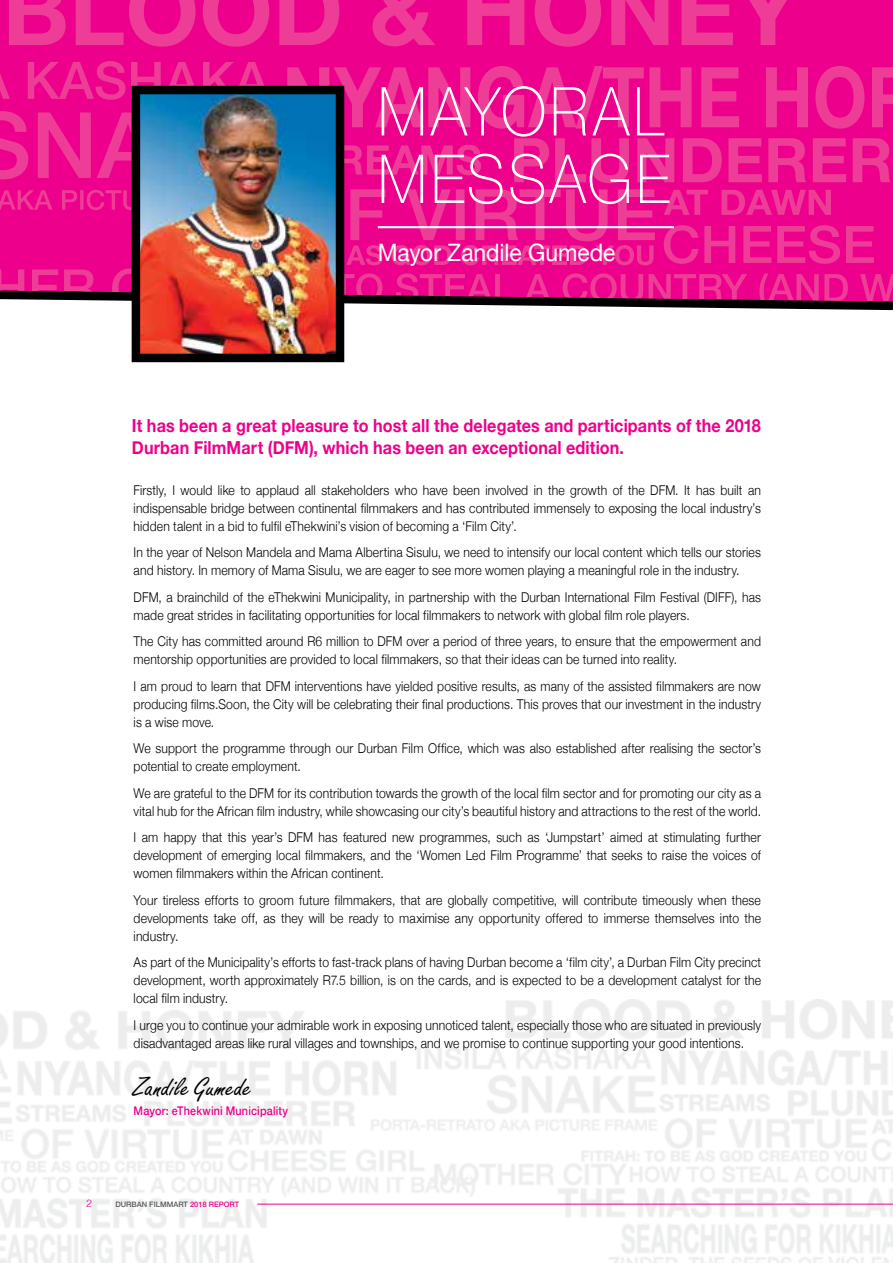
<style>
.page{position:relative;width:893px;height:1263px;background:#fff}
.page>*{position:absolute;margin:0;border:0;box-sizing:border-box;transform-origin:0 0}
.t1{font:100 67.5px/67.5px "Helvetica Neue";letter-spacing:.055em;color:#fff;scale:.9 1}
.t2{font:26.7px "Freestyle Script Std";letter-spacing:.005em;color:#000;scale:1.1 1}
.t3{font:24px "Helvetica Neue";letter-spacing:-.005em;color:#fff;scale:.95 1}
.t4{font:700 18px/21.6px "Helvetica Neue";letter-spacing:.005em;color:#ec008c;scale:.9 1}
.t5{font:300 13.5px/18px "Helvetica Neue";letter-spacing:.01em;color:#000;scale:.9 1}
.t6{font:500 12px "Helvetica Neue";letter-spacing:.015em;color:#ec008c;scale:.9 1}
.t7{font:300 10.5px "Helvetica";color:#ec008c}
.t8{font:500 7.5px "Helvetica Neue";color:#58595b}
.s1{color:#ec008c}
</style>
<div class="page">
<hr style="left:257px;top:1204px;width:636px;height:1px;background:#ec008c">
<svg style="left:0;top:0;width:893px;height:314px;background:#e6198e"></svg>
<hr style="left:378px;top:226px;width:296px;height:2px;background:#fff">
<img style="left:142px;top:96px;width:192px;height:256px">
<div style="left:132px;top:86px;width:212px;height:276px;border:9px solid #000"></div>
<h1 class="t1" style="left:378px;top:75px;width:326px">MAYORAL<br>MESSAGE</h1>
<h3 class="t3" style="left:378px;top:235px;width:252px">Mayor Zandile Gumede</h3>
<h3 class="t4" style="left:132px;top:415px;width:700px">It has been a great pleasure to host all the delegates and participants of the 2018<br>Durban FilmMart (DFM), which has been an exceptional edition.</h3>
<p class="t5" style="left:134px;top:480px;width:699px;text-align:justify">Firstly, I would like to applaud all stakeholders who have been involved in the growth of the DFM. It has built an indispensable bridge between continental filmmakers and has contributed immensely to exposing the local industry’s hidden talent in a bid to fulfil eThekwini’s vision of becoming a ‘Film City’.</p>
<p class="t5" style="left:134px;top:542px;width:698px">In the year of Nelson Mandela and Mama Albertina Sisulu, we need to intensify our local content which tells our stories and history. In memory of Mama Sisulu, we are eager to see more women playing a meaningful role in the industry.</p>
<p class="t5" style="left:134px;top:587px;width:699px">DFM, a brainchild of the eThekwini Municipality, in partnership with the Durban International Film Festival (DIFF), has made great strides in facilitating opportunities for local filmmakers to network with global film role players.</p>
<p class="t5" style="left:134px;top:631px;width:699px">The City has committed around R6 million to DFM over a period of three years, to ensure that the empowerment and mentorship opportunities are provided to local filmmakers, so that their ideas can be turned into reality.</p>
<p class="t5" style="left:134px;top:676px;width:699px;text-align:justify">I am proud to learn that DFM interventions have yielded positive results, as many of the assisted filmmakers are now producing films.Soon, the City will be celebrating their final productions. This proves that our investment in the industry is a wise move.</p>
<p class="t5" style="left:134px;top:738px;width:699px">We support the programme through our Durban Film Office, which was also established after realising the sector’s potential to create employment.</p>
<p class="t5" style="left:134px;top:783px;width:699px">We are grateful to the DFM for its contribution towards the growth of the local film sector and for promoting our city as a vital hub for the African film industry, while showcasing our city’s beautiful history and attractions to the rest of the world.</p>
<p class="t5" style="left:134px;top:827px;width:699px;text-align:justify">I am happy that this year’s DFM has featured new programmes, such as ‘Jumpstart’ aimed at stimulating further development of emerging local filmmakers, and the ‘Women Led Film Programme’ that seeks to raise the voices of women filmmakers within the African continent.</p>
<p class="t5" style="left:134px;top:890px;width:699px;text-align:justify">Your tireless efforts to groom future filmmakers, that are globally competitive, will contribute timeously when these developments take off, as they will be ready to maximise any opportunity offered to immerse themselves into the industry.</p>
<p class="t5" style="left:134px;top:952px;width:699px;text-align:justify">As part of the Municipality’s efforts to fast-track plans of having Durban become a ‘film city’, a Durban Film City precinct development, worth approximately R7.5 billion, is on the cards, and is expected to be a development catalyst for the local film industry.</p>
<p class="t5" style="left:134px;top:1015px;width:699px">I urge you to continue your admirable work in exposing unnoticed talent, especially those who are situated in previously disadvantaged areas like rural villages and townships, and we promise to continue supporting your good intentions.</p>
<h2 class="t2" style="left:134px;top:1072px;width:108px">Zandile Gumede</h2>
<p class="t6" style="left:134px;top:1101px;width:173px">Mayor: eThekwini Municipality</p>
<p class="t7" style="left:86px;top:1194px;width:7px">2</p>
<p class="t8" style="left:115px;top:1198px;width:125px">DURBAN FILMMART <span class="s1">2018 REPORT</span></p>
</div>
